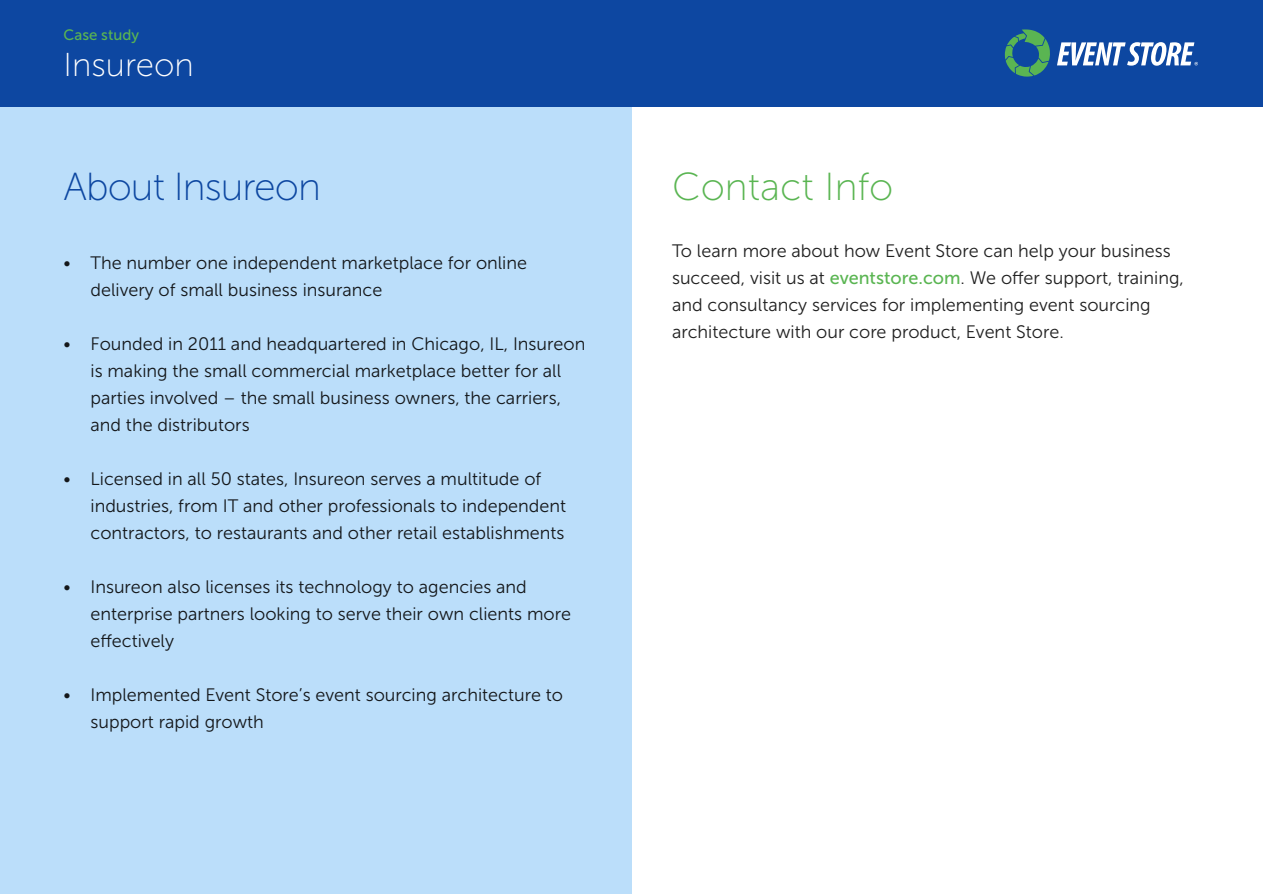
<style>
.page{position:relative;width:1263px;height:894px;background:#fff}
.page>*{position:absolute;margin:0;border:0;box-sizing:border-box;transform-origin:0 0}
.ES_Paragraph{font:39px "Museo Sans 100";letter-spacing:-.025em;color:#0d47a1}
.ES_Paragraph-2{font:39px "Museo Sans 100";color:#5ab552}
.ES_Paragraph-3{font:33px "Museo Sans 100";color:#fff}
.t1{font:18px/27px "Museo Sans 300";color:#14171a}
.ES_Paragraph-4{font:18px/27px "Museo Sans 300";color:#202020}
.ES_Paragraph-5{font:15px "Museo Sans 500";color:#5ab552}
.s1{font-family:"Museo Sans 500";color:#5ab552}
</style>
<div class="page">
<div style="left:0;top:0;width:631px;height:893px;background:#bbdefa"></div>
<div style="left:0;top:0;width:1263px;height:106px;background:#0d47a1"></div>
<svg style="left:1004px;top:29px;width:46px;height:48px"></svg>
<svg style="left:1057px;top:42px;width:141px;height:24px"></svg>
<p class="ES_Paragraph-5" style="left:64px;top:26px;width:77px">Case study</p>
<p class="ES_Paragraph-3" style="left:64px;top:47px;width:132px">Insureon</p>
<p class="ES_Paragraph" style="left:63px;top:165px;width:259px">About Insureon</p>
<p class="t1" style="left:90px;top:249px;width:438px;text-indent:-27px">• The number one independent marketplace for online delivery of small business insurance</p>
<p class="t1" style="left:90px;top:330px;width:496px;text-indent:-27px">• Founded in 2011 and headquartered in Chicago, IL, Insureon is making the small commercial marketplace better for all parties involved – the small business owners, the carriers, and the distributors</p>
<p class="t1" style="left:90px;top:465px;width:477px;text-indent:-27px">• Licensed in all 50 states, Insureon serves a multitude of industries, from IT and other professionals to independent contractors, to restaurants and other retail establishments</p>
<p class="t1" style="left:90px;top:573px;width:482px;text-indent:-27px">• Insureon also licenses its technology to agencies and enterprise partners looking to serve their own clients more effectively</p>
<p class="t1" style="left:90px;top:681px;width:474px;text-indent:-27px">• Implemented Event Store’s event sourcing architecture to support rapid growth</p>
<p class="ES_Paragraph-2" style="left:672px;top:165px;width:223px">Contact Info</p>
<p class="ES_Paragraph-4" style="left:672px;top:237px;width:513px">To learn more about how Event Store can help your business succeed, visit us at <span class="s1">eventstore.com</span>. We offer support, training, and consultancy services for implementing event sourcing architecture with our core product, Event Store.</p>
</div>
